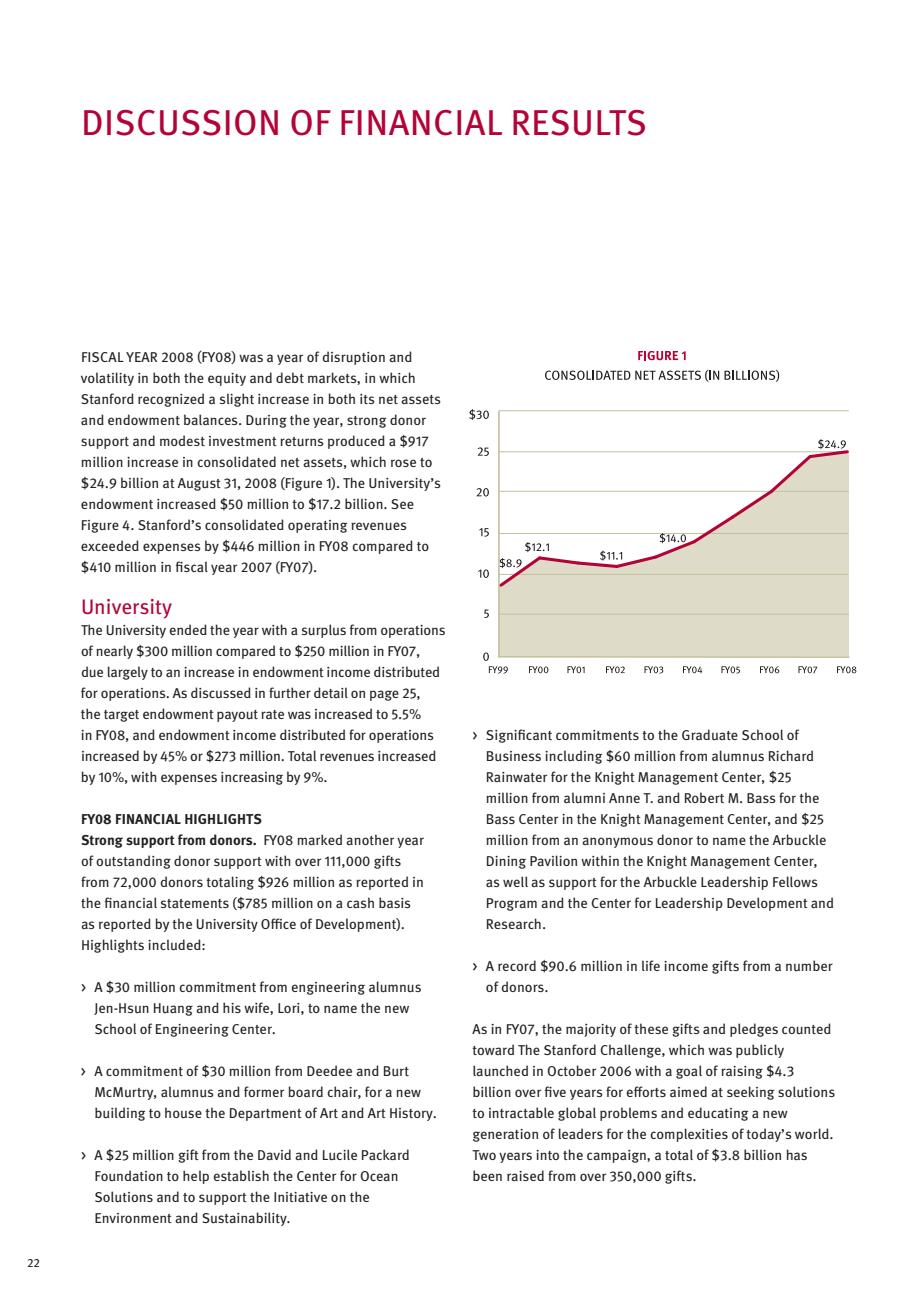
<style>
.page{position:relative;width:918px;height:1296px;background:#fff}
.page>*{position:absolute;margin:0;border:0;box-sizing:border-box;transform-origin:0 0}
.t1{font:36px "Meta Pro";letter-spacing:.01em;color:#b30437}
.t2{font:21px "Meta Pro";color:#b30437}
.t3{font:14.25px/21px "Meta Pro";color:#231f20}
.t4{font:700 14.25px/21px "Meta Pro";letter-spacing:.01em;color:#231f20;text-align:center}
.t5{font:12px "Meta Pro";color:#231f20}
</style>
<div class="page">
<svg style="left:638px;top:351px;width:48px;height:9px"></svg>
<svg style="left:545px;top:370px;width:174px;height:12px"></svg>
<svg style="left:725px;top:370px;width:54px;height:12px"></svg>
<div style="left:500px;top:589px;width:349px;height:67px;background:#dedcc8"></div>
<svg style="left:837px;top:666px;width:19px;height:7px"></svg>
<svg style="left:799px;top:666px;width:18px;height:7px"></svg>
<svg style="left:760px;top:666px;width:19px;height:7px"></svg>
<svg style="left:722px;top:666px;width:18px;height:7px"></svg>
<svg style="left:683px;top:666px;width:19px;height:7px"></svg>
<svg style="left:645px;top:666px;width:18px;height:7px"></svg>
<svg style="left:606px;top:666px;width:19px;height:7px"></svg>
<svg style="left:568px;top:666px;width:17px;height:7px"></svg>
<svg style="left:529px;top:666px;width:19px;height:7px"></svg>
<svg style="left:483px;top:652px;width:25px;height:22px"></svg>
<svg style="left:484px;top:610px;width:5px;height:8px"></svg>
<svg style="left:478px;top:569px;width:11px;height:9px"></svg>
<svg style="left:479px;top:528px;width:10px;height:9px"></svg>
<svg style="left:477px;top:488px;width:12px;height:9px"></svg>
<svg style="left:469px;top:409px;width:20px;height:11px"></svg>
<svg style="left:478px;top:447px;width:11px;height:9px"></svg>
<hr style="left:498px;top:411px;width:2px;height:246px;background:#c5c09c">
<hr style="left:498px;top:656px;width:351px;height:2px;background:#c5c09c">
<hr style="left:499px;top:614px;width:350px;height:1px;background:#c5c09c">
<hr style="left:499px;top:410px;width:350px;height:1px;background:#c5c09c">
<svg style="left:499px;top:439px;width:350px;height:150px"></svg>
<h1 class="t1" style="left:81px;top:100px;width:567px">Discussion of inancial Results</h1>
<p class="t5" style="left:27px;top:1255px;width:14px">22</p>
<p class="t3" style="left:88px;top:346px;width:326px">iscal yea 2008 ( 08) was a year of disruption and</p>
<p class="t3" style="left:81px;top:367px;width:336px">volatility in both the equity and debt markets, in which</p>
<p class="t3" style="left:89px;top:388px;width:353px">tanford recognized a slight increase in both its net assets</p>
<p class="t3" style="left:81px;top:409px;width:347px">and endowment balances. During the year, strong donor</p>
<p class="t3" style="left:81px;top:430px;width:349px">support and modest investment returns produced a $917</p>
<p class="t3" style="left:81px;top:451px;width:353px">million increase in consolidated net assets, which rose to</p>
<p class="t3" style="left:81px;top:472px;width:362px">$24.9 billion at ugust 31, 2008 ( igure 1). he niversity’s</p>
<p class="t3" style="left:81px;top:493px;width:335px">endowment increased $50 million to $17.2 billion. ee</p>
<p class="t3" style="left:87px;top:514px;width:321px">igure 4. tanford’s consolidated operating revenues</p>
<p class="t3" style="left:81px;top:535px;width:350px">exceeded expenses by $446 million in 08 compared to</p>
<p class="t3" style="left:81px;top:556px;width:238px">$410 million in fiscal year 2007 ( 07).</p>
<h2 class="t2" style="left:94px;top:593px;width:79px">niversity</h2>
<p class="t3" style="left:81px;top:619px;width:366px;text-indent:7px">he niversity ended the year with a surplus from operations of nearly $300 million compared to $250 million in 07, due largely to an increase in endowment income distributed for operations. s discussed in further detail on page 25,<br>the target endowment payout rate was increased to 5.5%<br>in 08, and endowment income distributed for operations increased by 45% or $273 million. otal revenues increased by 10%, with expenses increasing by 9%.</p>
<p class="t4" style="left:81px;top:808px;width:182px">FY08 Financial Hig lig ts trong support from donors.</p>
<p class="t3" style="left:277px;top:829px;width:149px">08 marked another year</p>
<p class="t3" style="left:81px;top:850px;width:322px">of outstanding donor support with over 111,000 gifts</p>
<p class="t3" style="left:81px;top:871px;width:345px">from 72,000 donors totaling $926 million as reported in</p>
<p class="t3" style="left:81px;top:892px;width:332px">the financial statements ($785 million on a cash basis</p>
<p class="t3" style="left:81px;top:913px;width:325px">as reported by the niversity ffice of Development).</p>
<p class="t3" style="left:90px;top:934px;width:117px">ighlights included:</p>
<p class="t3" style="left:81px;top:976px;width:342px">&gt; $30 million commitment from engineering alumnus</p>
<p class="t3" style="left:94px;top:997px;width:317px">Jen- sun uang and his wife, ori, to name the new</p>
<p class="t3" style="left:103px;top:1018px;width:174px">chool of ngineering enter.</p>
<p class="t3" style="left:81px;top:1060px;width:330px">&gt; commitment of $30 million from Deedee and urt</p>
<p class="t3" style="left:106px;top:1081px;width:317px">c urtry, alumnus and former board chair, for a new</p>
<p class="t3" style="left:94px;top:1102px;width:344px">building to house the Department of rt and rt istory.</p>
<p class="t3" style="left:101px;top:1144px;width:311px;text-indent:-20px">&gt; $25 million gift from the David and ucile ackard oundation to help establish the enter for cean olutions and to support the nitiative on the nvironment and ustainability.</p>
<p class="t3" style="left:472px;top:724px;width:328px">&gt; ignificant commitments to the raduate chool of</p>
<p class="t3" style="left:495px;top:745px;width:321px">usiness including $60 million from alumnus Richard</p>
<p class="t3" style="left:486px;top:766px;width:307px">Rainwater for the Knight anagement enter, $25</p>
<p class="t3" style="left:486px;top:787px;width:335px">million from alumni nne . and Robert . ass for the</p>
<p class="t3" style="left:495px;top:808px;width:331px">ass enter in the Knight anagement enter, and $25</p>
<p class="t3" style="left:486px;top:829px;width:342px">million from an anonymous donor to name the rbuckle</p>
<p class="t3" style="left:486px;top:850px;width:333px">Dining avilion within the Knight anagement enter,</p>
<p class="t3" style="left:486px;top:871px;width:333px">as well as support for the rbuckle eadership ellows</p>
<p class="t3" style="left:494px;top:892px;width:342px">rogram and the enter for eadership Development and</p>
<p class="t3" style="left:486px;top:913px;width:62px">Research.</p>
<p class="t3" style="left:486px;top:955px;width:348px;text-indent:-13px">&gt; record $90.6 million in life income gifts from a number of donors.</p>
<p class="t3" style="left:481px;top:1018px;width:352px">s in 07, the majority of these gifts and pledges counted</p>
<p class="t3" style="left:472px;top:1039px;width:313px">toward he tanford hallenge, which was publicly</p>
<p class="t3" style="left:472px;top:1060px;width:323px">launched in ctober 2006 with a goal of raising $4.3</p>
<p class="t3" style="left:472px;top:1081px;width:364px">billion over five years for efforts aimed at seeking solutions</p>
<p class="t3" style="left:472px;top:1102px;width:317px">to intractable global problems and educating a new</p>
<p class="t3" style="left:472px;top:1123px;width:363px">generation of leaders for the complexities of today’s world.</p>
<p class="t3" style="left:479px;top:1144px;width:331px">wo years into the campaign, a total of $3.8 billion has</p>
<p class="t3" style="left:472px;top:1166px;width:226px">been raised from over 350,000 gifts.</p>
</div>
